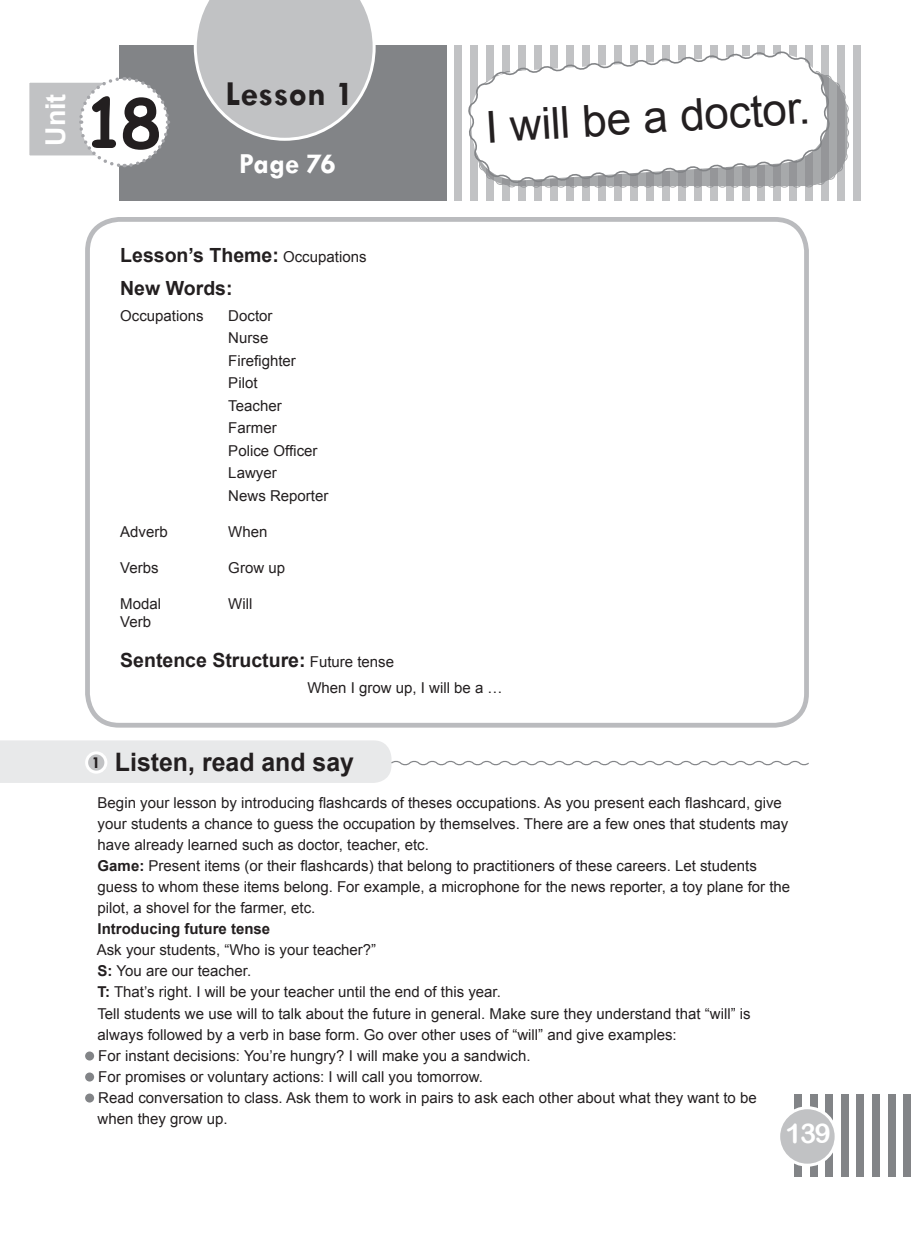
<style>
.page{position:relative;width:915px;height:1234px;background:#fff}
.page>*{position:absolute;margin:0;border:0;box-sizing:border-box;transform-origin:0 0}
.t1{font:700 67.95px "Comic Sans MS";color:#231f20}
.t2{font:44.1px "Arial";color:#231f20}
.t3{font:700 35.25px "Tw Cen";color:#231f20}
.t4{font:700 29.25px "Tw Cen";color:#fff}
.t5{font:700 27.3px "Arial";color:#fff}
.t6{font:27.15px "Arial Rounded MT Bold";color:#fff}
.t7{font:700 25.35px "Arial";color:#231f20}
.t8{font:700 19.5px "Arial";color:#231f20}
.t9{font:700 16.95px "Tw Cen";color:#231f20}
.t10{font:15px/21px "Arial";color:#231f20}
.t11{font:700 15px "Arial";color:#231f20}
.s1{font-weight:400;font-size:15px}
.s2{font-weight:700}
</style>
<div class="page">
<svg style="left:794px;top:1094px;width:7px;height:82px"></svg>
<svg style="left:810px;top:1094px;width:6px;height:82px"></svg>
<svg style="left:825px;top:1094px;width:7px;height:82px"></svg>
<svg style="left:841px;top:1094px;width:7px;height:82px"></svg>
<svg style="left:856px;top:1094px;width:7px;height:82px"></svg>
<svg style="left:872px;top:1094px;width:7px;height:82px"></svg>
<svg style="left:888px;top:1094px;width:6px;height:82px"></svg>
<svg style="left:903px;top:1094px;width:7px;height:82px"></svg>
<div style="left:778px;top:1107px;width:57px;height:57px;background:#c1c2c4;border-radius:50%"></div>
<div style="left:776px;top:1105px;width:61px;height:61px;border:3px solid #fff;border-radius:50%"></div>
<div style="left:454px;top:46px;width:8px;height:155px;background:#c1c2c4"></div>
<div style="left:470px;top:46px;width:8px;height:155px;background:#c1c2c4"></div>
<div style="left:486px;top:46px;width:7px;height:155px;background:#c1c2c4"></div>
<div style="left:502px;top:46px;width:7px;height:155px;background:#c1c2c4"></div>
<div style="left:518px;top:46px;width:7px;height:155px;background:#c1c2c4"></div>
<div style="left:534px;top:46px;width:7px;height:155px;background:#c1c2c4"></div>
<div style="left:550px;top:46px;width:7px;height:155px;background:#c1c2c4"></div>
<div style="left:566px;top:46px;width:7px;height:155px;background:#c1c2c4"></div>
<div style="left:582px;top:46px;width:7px;height:155px;background:#c1c2c4"></div>
<div style="left:598px;top:46px;width:7px;height:155px;background:#c1c2c4"></div>
<div style="left:614px;top:46px;width:7px;height:155px;background:#c1c2c4"></div>
<div style="left:630px;top:46px;width:7px;height:155px;background:#c1c2c4"></div>
<div style="left:645px;top:46px;width:8px;height:155px;background:#c1c2c4"></div>
<div style="left:661px;top:46px;width:8px;height:155px;background:#c1c2c4"></div>
<div style="left:677px;top:46px;width:8px;height:155px;background:#c1c2c4"></div>
<div style="left:693px;top:46px;width:8px;height:155px;background:#c1c2c4"></div>
<div style="left:709px;top:46px;width:8px;height:155px;background:#c1c2c4"></div>
<div style="left:725px;top:46px;width:8px;height:155px;background:#c1c2c4"></div>
<div style="left:741px;top:46px;width:8px;height:155px;background:#c1c2c4"></div>
<div style="left:757px;top:46px;width:8px;height:155px;background:#c1c2c4"></div>
<div style="left:773px;top:46px;width:7px;height:155px;background:#c1c2c4"></div>
<div style="left:789px;top:46px;width:7px;height:155px;background:#c1c2c4"></div>
<div style="left:805px;top:46px;width:7px;height:155px;background:#c1c2c4"></div>
<div style="left:821px;top:46px;width:7px;height:155px;background:#c1c2c4"></div>
<div style="left:837px;top:46px;width:7px;height:155px;background:#c1c2c4"></div>
<div style="left:853px;top:46px;width:7px;height:155px;background:#c1c2c4"></div>
<div style="left:85px;top:217px;width:723px;height:510px;border:5px solid #babbbe;border-radius:32px"></div>
<div style="left:119px;top:45px;width:328px;height:155px;background:#828487"></div>
<svg style="left:194px;top:0;width:181px;height:141px;background:#bbbcbe"></svg>
<div style="left:26px;top:80px;width:96px;height:78px;background:#c1c2c4;border:3px solid #fff"></div>
<svg style="left:77px;top:75px;width:94px;height:94px"></svg>
<svg style="left:493px;top:69px;width:356px;height:120px"></svg>
<svg style="left:468px;top:50px;width:363px;height:134px"></svg>
<svg style="left:0;top:740px;width:809px;height:42px"></svg>
<div style="left:85px;top:1051px;width:9px;height:9px;background:#828487;border-radius:50%"></div>
<div style="left:85px;top:1072px;width:9px;height:9px;background:#828487;border-radius:50%"></div>
<div style="left:85px;top:1093px;width:9px;height:9px;background:#828487;border-radius:50%"></div>
<p class="t5" style="left:37px;top:146px;width:54px;rotate:-90deg">Unit</p>
<p class="t1" style="left:84px;top:73px;width:79px">18</p>
<p class="t3" style="left:225px;top:73px;width:130px">Lesson 1</p>
<p class="t4" style="left:239px;top:146px;width:98px">Page 76</p>
<p class="t2" style="left:484px;top:97px;width:326px;rotate:-3deg">I will be a doctor.</p>
<p class="t8" style="left:120px;top:242px;width:248px">Lesson’s Theme: <span class="s1">Occupations</span></p>
<p class="t8" style="left:120px;top:275px;width:114px">New Words:</p>
<p class="t10" style="left:120px;top:305px;width:85px">Occupations</p>
<p class="t10" style="left:228px;top:305px;width:46px">Doctor</p>
<p class="t10" style="left:228px;top:327px;width:42px">Nurse</p>
<p class="t10" style="left:228px;top:350px;width:69px">Firefighter</p>
<p class="t10" style="left:228px;top:372px;width:31px">Pilot</p>
<p class="t10" style="left:228px;top:395px;width:55px">Teacher</p>
<p class="t10" style="left:228px;top:417px;width:50px">Farmer</p>
<p class="t10" style="left:228px;top:440px;width:91px">Police Officer</p>
<p class="t10" style="left:228px;top:462px;width:50px">Lawyer</p>
<p class="t10" style="left:228px;top:485px;width:102px">News Reporter</p>
<p class="t10" style="left:120px;top:521px;width:49px">Adverb</p>
<p class="t10" style="left:228px;top:521px;width:41px">When</p>
<p class="t10" style="left:120px;top:557px;width:40px">Verbs</p>
<p class="t10" style="left:228px;top:557px;width:58px">Grow up</p>
<p class="t10" style="left:120px;top:593px;width:42px">Modal</p>
<p class="t10" style="left:228px;top:593px;width:26px">Will</p>
<p class="t10" style="left:120px;top:611px;width:32px">Verb</p>
<p class="t8" style="left:120px;top:647px;width:275px">Sentence Structure: <span class="s1">Future tense</span></p>
<p class="t10" style="left:307px;top:677px;width:197px">When I grow up, I will be a …</p>
<p class="t9" style="left:92px;top:752px;width:10px">1</p>
<p class="t7" style="left:115px;top:744px;width:241px">Listen, read and say</p>
<p class="t10" style="left:98px;top:792px;width:685px">Begin your lesson by introducing flashcards of theses occupations. As you present each flashcard, give</p>
<p class="t10" style="left:98px;top:813px;width:692px">your students a chance to guess the occupation by themselves. There are a few ones that students may</p>
<p class="t10" style="left:98px;top:834px;width:333px">have already learned such as doctor, teacher, etc.</p>
<p class="t10" style="left:98px;top:855px;width:660px"><span class="s2">Game:</span> Present items (or their flashcards) that belong to practitioners of these careers. Let students</p>
<p class="t10" style="left:98px;top:876px;width:694px">guess to whom these items belong. For example, a microphone for the news reporter, a toy plane for the</p>
<p class="t10" style="left:98px;top:897px;width:219px">pilot, a shovel for the farmer, etc.</p>
<p class="t11" style="left:98px;top:918px;width:174px">Introducing future tense</p>
<p class="t10" style="left:97px;top:939px;width:655px">Ask your students, “Who is your teacher?”<br><span class="s2">S:</span> You are our teacher.<br><span class="s2">T:</span> That’s right. I will be your teacher until the end of this year.<br>Tell students we use will to talk about the future in general. Make sure they understand that “will” is</p>
<p class="t10" style="left:98px;top:1023px;width:580px">always followed by a verb in base form. Go over other uses of “will” and give examples:</p>
<p class="t10" style="left:98px;top:1044px;width:433px">For instant decisions: You’re hungry? I will make you a sandwich.<br>For promises or voluntary actions: I will call you tomorrow.</p>
<p class="t10" style="left:98px;top:1086px;width:659px">Read conversation to class. Ask them to work in pairs to ask each other about what they want to be</p>
<p class="t10" style="left:98px;top:1107px;width:132px">when they grow up.</p>
<h3 class="t6" style="left:785px;top:1117px;width:47px">139</h3>
</div>
